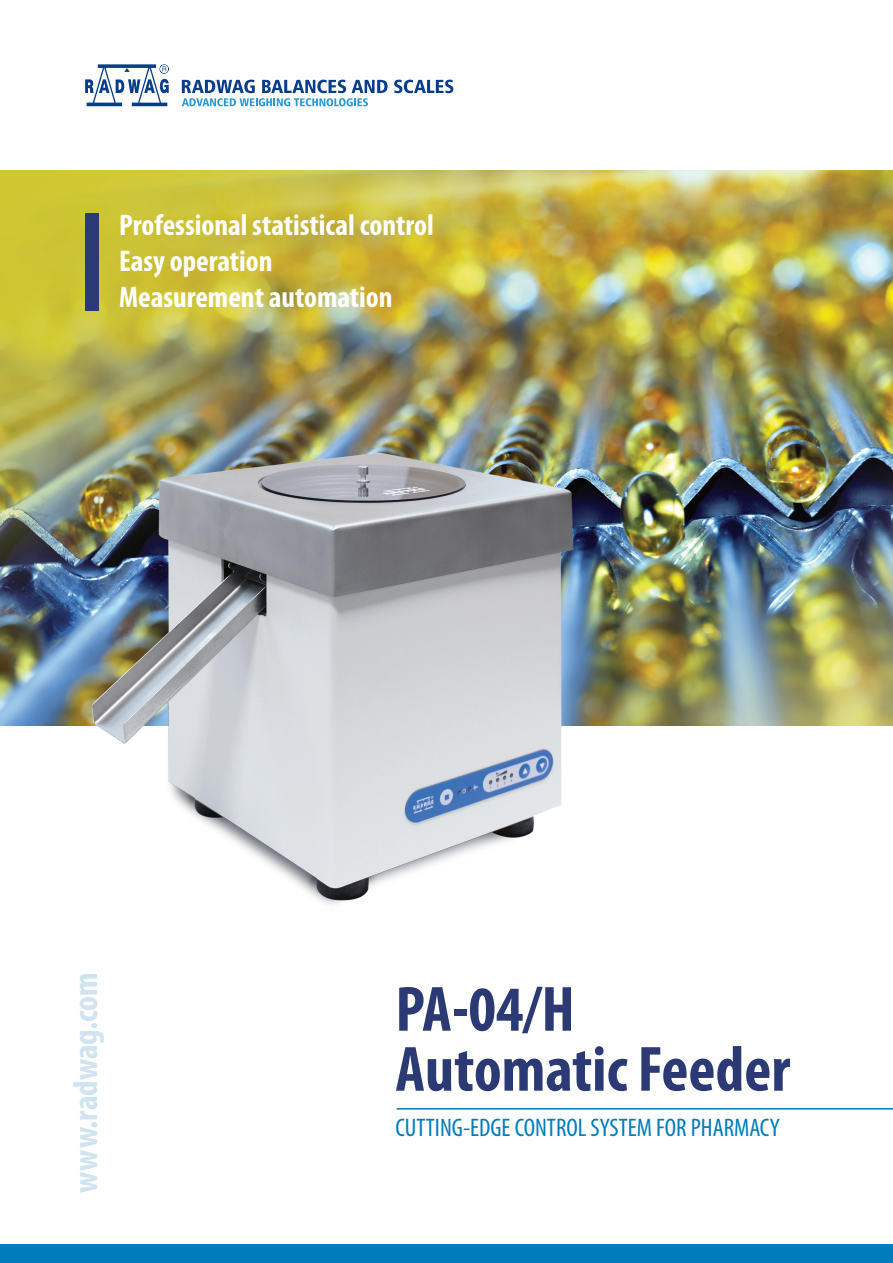
<style>
.page{position:relative;width:893px;height:1263px;background:#fff}
.page>*{position:absolute;margin:0;border:0;box-sizing:border-box;transform-origin:0 0}
.t1{font:700 condensed 64.5px/60px "Myriad Pro";color:#2b3a75}
.t2{font:700 condensed 34.5px "Myriad Pro";color:#cfe3f1}
.t3{font:700 condensed 30px/36px "Myriad Pro";color:#fff}
.t4{font:condensed 25.5px "Myriad Pro";color:#007cba}
</style>
<div class="page">
<img style="left:0;top:170px;width:893px;height:555px">
<div style="left:85px;top:213px;width:14px;height:97px;background:#2b3a75"></div>
<svg style="left:85px;top:64px;width:84px;height:42px"></svg>
<svg style="left:394px;top:80px;width:59px;height:13px"></svg>
<svg style="left:182px;top:80px;width:206px;height:26px"></svg>
<div style="left:0;top:1245px;width:893px;height:18px;background:#007cba"></div>
<img style="left:43px;top:387px;width:579px;height:518px">
<hr style="left:396px;top:1108px;width:497px;height:1px;background:#007cba">
<p class="t3" style="left:119px;top:206px;width:316px">Professional statistical control<br>Easy operation<br>Measurement automation</p>
<p class="t2" style="left:64px;top:1193px;width:222px;rotate:-90deg">www.radwag.com</p>
<h1 class="t1" style="left:395px;top:978px;width:396px">PA-04/H<br>Automatic Feeder</h1>
<p class="t4" style="left:395px;top:1112px;width:386px">CUTTING-EDGE CONTROL SYSTEM FOR PHARMACY</p>
</div>
